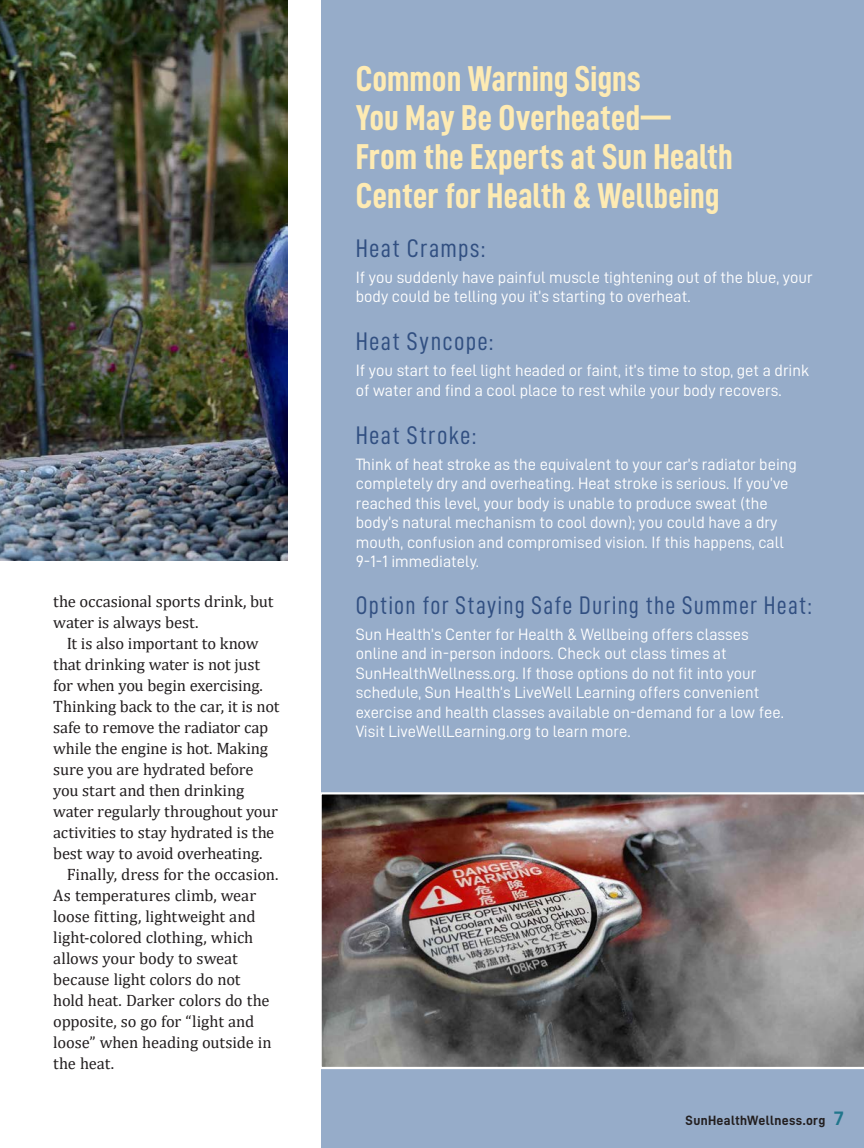
<style>
.page{position:relative;width:864px;height:1148px;background:#fff}
.page>*{position:absolute;margin:0;border:0;box-sizing:border-box;transform-origin:0 0}
.t1{font:36px/39px "D DIN Condensed Bold";letter-spacing:-.005em;color:#feebb3}
.t2{font:25.5px "D DIN Condensed";letter-spacing:.05em;color:#314f81;scale:.96 1}
.t3{font:25.5px "D DIN Condensed";letter-spacing:.05em;color:#314f81}
.t4{font:16.5px/19.5px "D DIN";color:#fff}
.SH_Main_Body_Copy{font:16.5px/21px "Cambria";letter-spacing:-.01em;color:#231f20}
.t5{font:13.5px "D DIN Bold";letter-spacing:.025em;color:#231f20}
.s1{font-family:"D DIN Exp Bold";font-size:19.5px;color:#21768c}
</style>
<div class="page">
<div style="left:322px;top:0;width:542px;height:1148px;background:#96acc9"></div>
<img style="left:321px;top:791px;width:543px;height:279px">
<img style="left:0;top:0;width:288px;height:561px">
<p class="SH_Main_Body_Copy" style="left:53px;top:591px;width:222px">the occasional sports drink, but water is always best.</p>
<p class="SH_Main_Body_Copy" style="left:53px;top:633px;width:228px;text-indent:13px">It is also important to know that drinking water is not just for when you begin exercising.<br>Thinking back to the car, it is not safe to remove the radiator cap while the engine is hot. Making sure you are hydrated before you start and then drinking water regularly throughout your activities to stay hydrated is the best way to avoid overheating.</p>
<p class="SH_Main_Body_Copy" style="left:53px;top:864px;width:227px;text-indent:13px">Finally, dress for the occasion.<br>As temperatures climb, wear loose fitting, lightweight and light-colored clothing, which allows your body to sweat because light colors do not<br>hold heat. Darker colors do the opposite, so go for “light and loose” when heading outside in the heat.</p>
<p class="t1" style="left:356px;top:58px;width:379px">Common Warning Signs<br>You May Be Overheated—<br>From the Experts at Sun Health<br>Center for Health &amp; Wellbeing</p>
<p class="t3" style="left:356px;top:234px;width:131px">Heat Cramps:</p>
<p class="t4" style="left:356px;top:267px;width:458px">If you suddenly have painful muscle tightening out of the blue, your body could be telling you it’s starting to overheat.</p>
<p class="t3" style="left:356px;top:327px;width:139px">Heat Syncope:</p>
<p class="t4" style="left:356px;top:360px;width:455px">If you start to feel light headed or faint, it’s time to stop, get a drink of water and find a cool place to rest while your body recovers.</p>
<p class="t3" style="left:356px;top:421px;width:122px">Heat Stroke:</p>
<p class="t4" style="left:356px;top:454px;width:443px">Think of heat stroke as the equivalent to your car’s radiator being completely dry and overheating. Heat stroke is serious. If you’ve reached this level, your body is unable to produce sweat (the body’s natural mechanism to cool down); you could have a dry mouth, confusion and compromised vision. If this happens, call 9-1-1 immediately.</p>
<p class="t2" style="left:356px;top:591px;width:476px">Option for Staying Safe During the Summer Heat:</p>
<p class="t4" style="left:356px;top:624px;width:430px">Sun Health’s Center for Health &amp; Wellbeing offers classes online and in-person indoors. Check out class times at SunHealthWellness.org. If those options do not fit into your schedule, Sun Health’s LiveWell Learning offers convenient exercise and health classes available on-demand for a low fee.<br>Visit LiveWellLearning.org to learn more.</p>
<p class="t5" style="left:686px;top:1112px;width:160px">SunHealthWellness.org <span class="s1">7</span></p>
</div>
